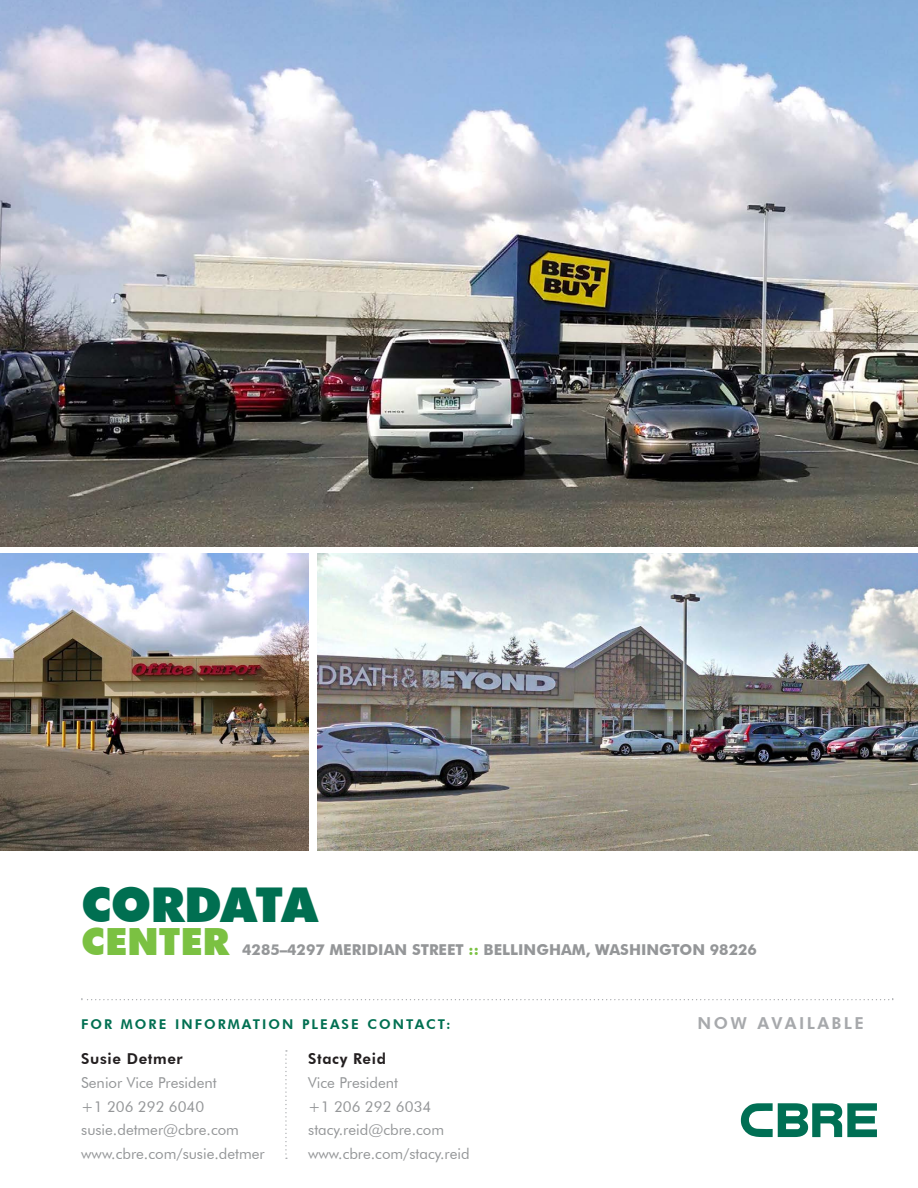
<style>
.page{position:relative;width:918px;height:1188px;background:#fff}
.page>*{position:absolute;margin:0;border:0;box-sizing:border-box;transform-origin:0 0}
.t1{font:900 48px "Futura BT";letter-spacing:-.02em;color:#006f51}
.t2{font:900 37.5px "Futura BT";color:#7bc142}
.t3{font:800 16.5px "Futura BT";letter-spacing:.15em;color:#a7a9ac}
.t4{font:15px/23.7px "Futura BT";color:#949698}
.t5{font:700 15px "Futura BT";color:#949698}
.t6{font:800 15px "Futura BT";letter-spacing:.04em;color:#231f20}
.t7{font:800 13.5px "Futura BT";letter-spacing:.15em;color:#006f51}
.s1{color:#7bc142}
</style>
<div class="page">
<img style="left:0;top:0;width:918px;height:546px">
<svg style="left:82px;top:999px;width:812px;height:1px"></svg>
<svg style="left:741px;top:1103px;width:136px;height:34px"></svg>
<img style="left:0;top:554px;width:308px;height:296px">
<img style="left:318px;top:554px;width:600px;height:296px">
<svg style="left:285px;top:1050px;width:2px;height:109px"></svg>
<h1 class="t1" style="left:81px;top:876px;width:238px">CORDATA</h1>
<h2 class="t2" style="left:81px;top:919px;width:150px">CENTER</h2>
<p class="t5" style="left:242px;top:941px;width:516px">4285–4297 MERIDIAN STREET <span class="s1">::</span> BELLINGHAM, WASHINGTON 98226</p>
<p class="t7" style="left:81px;top:1016px;width:371px">FOR MORE INFORMATION PLEASE CONTACT:</p>
<p class="t3" style="left:698px;top:1014px;width:168px">NOW AVAILABLE</p>
<p class="t6" style="left:81px;top:1050px;width:103px">Susie Detmer</p>
<p class="t4" style="left:81px;top:1071px;width:185px">Senior Vice President<br>+1 206 292 6040 susie.detmer@cbre.com www.cbre.com/susie.detmer</p>
<p class="t6" style="left:308px;top:1050px;width:79px">Stacy Reid</p>
<p class="t4" style="left:308px;top:1071px;width:163px">Vice President<br>+1 206 292 6034 stacy.reid@cbre.com www.cbre.com/stacy.reid</p>
</div>
